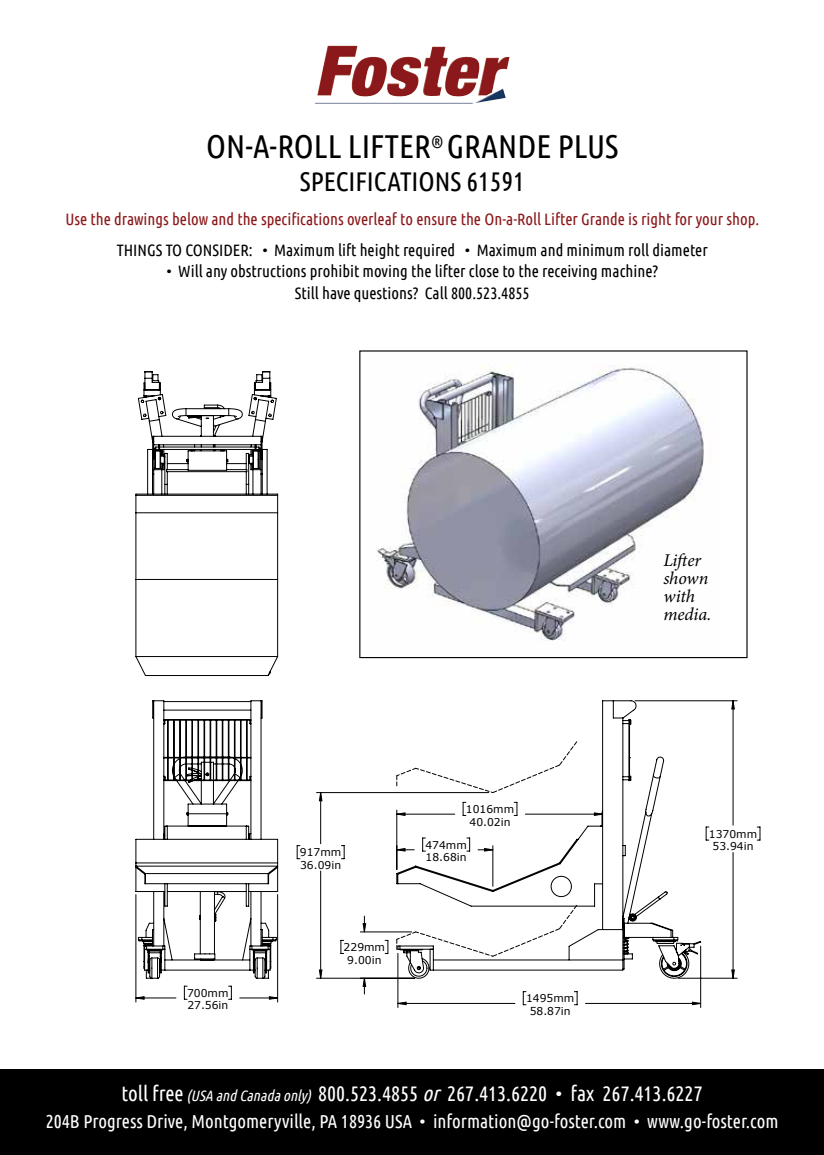
<style>
.page{position:relative;width:824px;height:1155px;background:#fff}
.page>*{position:absolute;margin:0;border:0;box-sizing:border-box;transform-origin:0 0}
.t1{font:33px "Ubuntu Condensed";color:#000}
.t2{font:27px "Ubuntu Condensed";color:#000}
.t3{font:21px "Ubuntu Condensed";color:#fff}
.t4{font:18.75px "Ubuntu Condensed";color:#fff}
.t5{font:italic 18px/18px "Minion Pro";letter-spacing:-.01em;color:#000}
.t6{font:16.5px/21.6px "Ubuntu Condensed";color:#000;text-align:center}
.t7{font:16.5px "Ubuntu Condensed";color:#8b181b}
.t8{font:10.8px/12.3px "Verdana";color:#000;text-align:center}
.s1{font-style:italic;font-size:15px}
.s2{font-style:italic}
</style>
<div class="page">
<img style="left:376px;top:365px;width:328px;height:276px">
<hr style="left:36px;top:346px;width:733px;height:1px;background:#000">
<hr style="left:36px;top:346px;width:1px;height:686px;background:#000">
<hr style="left:823px;top:346px;width:1px;height:686px;background:#000">
<hr style="left:397px;top:953px;width:1px;height:54px;background:#000">
<hr style="left:700px;top:946px;width:1px;height:61px;background:#000">
<svg style="left:757px;top:826px;width:3px;height:14px"></svg>
<hr style="left:635px;top:700px;width:102px;height:1px;background:#000">
<hr style="left:678px;top:977px;width:59px;height:1px;background:#000">
<svg style="left:136px;top:700px;width:598px;height:304px"></svg>
<svg style="left:396px;top:700px;width:305px;height:278px"></svg>
<svg style="left:135px;top:700px;width:144px;height:278px"></svg>
<svg style="left:135px;top:371px;width:144px;height:305px"></svg>
<svg style="left:152px;top:404px;width:110px;height:65px"></svg>
<div style="left:0;top:1069px;width:824px;height:85px;background:#000"></div>
<img style="left:317px;top:46px;width:148px;height:50px">
<h1 class="t1" style="left:206px;top:126px;width:414px">ON-A-ROLL LIFTER<sup>®</sup> GRANDE PLUS</h1>
<h2 class="t2" style="left:300px;top:164px;width:226px">SPECIFICATIONS 61591</h2>
<p class="t7" style="left:65px;top:209px;width:695px">Use the drawings below and the specifications overleaf to ensure the On-a-Roll Lifter Grande is right for your shop.</p>
<p class="t6" style="left:117px;top:238px;width:592px">THINGS TO CONSIDER: • Maximum lift height required • Maximum and minimum roll diameter</p>
<p class="t6" style="left:166px;top:260px;width:493px">• Will any obstructions prohibit moving the lifter close to the receiving machine?<br>Still have questions? Call 800.523.4855</p>
<p class="t8" style="left:187px;top:986px;width:43px;text-align:left">700mm<br>27.56in</p>
<p class="t8" style="left:300px;top:846px;width:43px;text-align:left">917mm<br>36.09in</p>
<p class="t8" style="left:343px;top:940px;width:43px">229mm<br>9.00in</p>
<p class="t8" style="left:466px;top:802px;width:50px">1016mm<br>40.02in</p>
<p class="t8" style="left:425px;top:838px;width:43px;text-align:left">474mm<br>18.68in</p>
<p class="t8" style="left:526px;top:992px;width:50px">1495mm<br>58.87in</p>
<p class="t5" style="left:663px;top:551px;width:49px">Lifter shown with media.</p>
<p class="t8" style="left:708px;top:827px;width:50px">1370mm<br>53.94in</p>
<p class="t3" style="left:122px;top:1080px;width:582px">toll free <span class="s1">(USA and Canadaonly)</span> 800.523.4855 <span class="s2">or</span> 267.413.6220 • fax 267.413.6227</p>
<p class="t4" style="left:46px;top:1109px;width:734px">204B Progress Drive, Montgomeryville, PA 18936 USA • information@go-foster.com • www.go-foster.com</p>
</div>
